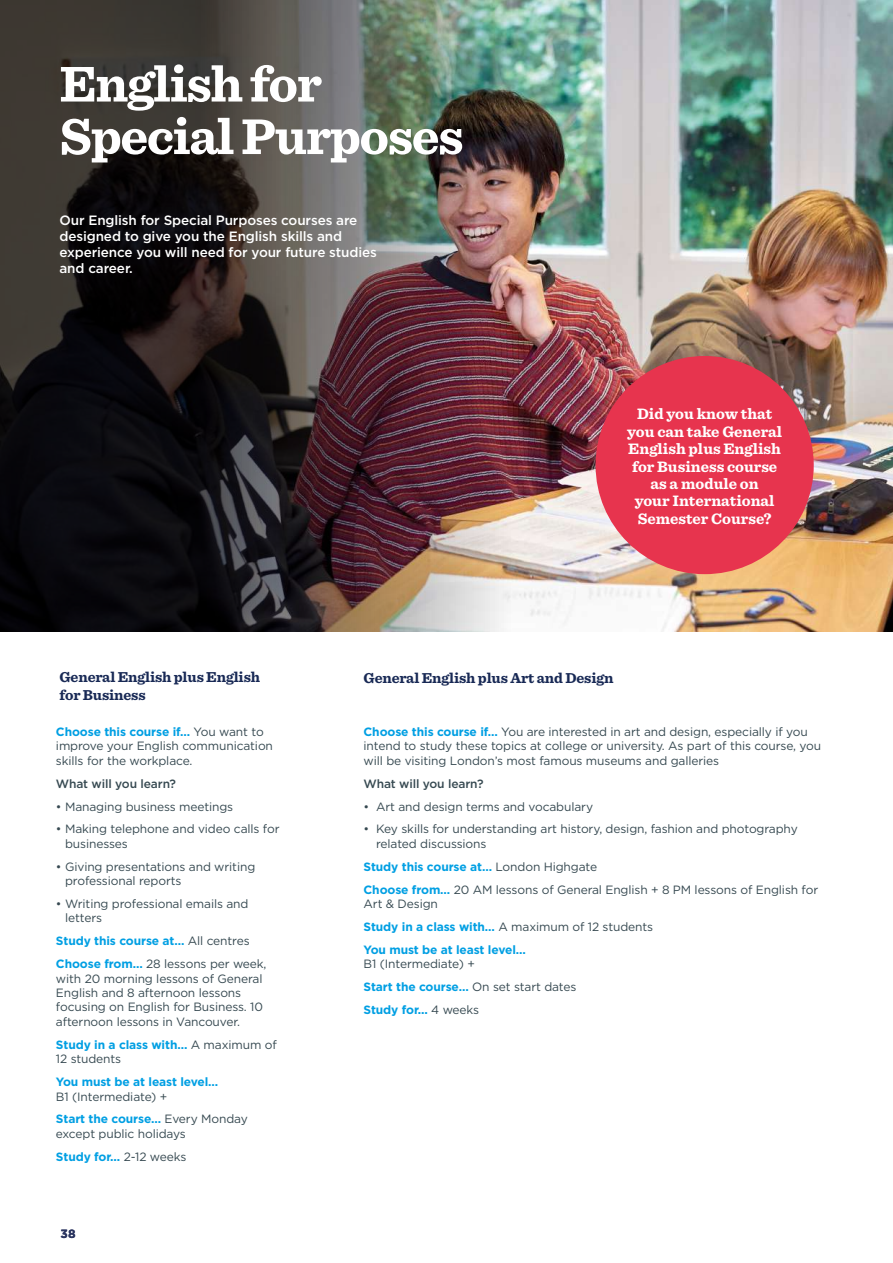
<style>
.page{position:relative;width:893px;height:1263px;background:#fff}
.page>*{position:absolute;margin:0;border:0;box-sizing:border-box;transform-origin:0 0}
.t1{font:700 52.5px/52.5px "Sentinel";letter-spacing:-.025em;color:#fff}
.t2{font:700 15.75px/17.4px "Sentinel";color:#fff;text-align:center}
.t3{font:700 15px/18px "Sentinel";letter-spacing:-.01em;color:#182955}
.t4{font:500 13.5px/16.2px "Gotham";letter-spacing:-.01em;color:#fff}
.t5{font:12px/14.4px "Gotham";letter-spacing:-.01em;color:#364951}
.t6{font:700 12px/23px "Gotham";letter-spacing:-.01em;color:#009fe3}
.t7{font:500 12px "Gotham";letter-spacing:-.01em;color:#364951}
.t8{font:700 12px "Gotham";color:#2b3560}
.s1{font-weight:700;color:#009fe3}
.s2{font-weight:400;color:#364951}
</style>
<div class="page">
<img style="left:574px;top:0;width:319px;height:631px">
<img style="left:0;top:0;width:574px;height:631px">
<div style="left:596px;top:356px;width:218px;height:218px;background:#e7344e;border-radius:50%"></div>
<h1 class="t1" style="left:60px;top:55px;width:406px">English for<br>Special Purposes</h1>
<p class="t4" style="left:60px;top:212px;width:319px">Our English for Special Purposes courses are designed to give you the English skills and experience you will need for your future studies and career.</p>
<h2 class="t2" style="left:627px;top:405px;width:156px">Did you know that you can take General<br>English plus English for Business course as a module on<br>your International<br>Semester Course?</h2>
<p class="t3" style="left:60px;top:667px;width:202px">General English plus English for Business</p>
<p class="t5" style="left:56px;top:724px;width:219px"><span class="s1">Choose this course if…</span> You want to improve your English communication skills for the workplace.</p>
<p class="t7" style="left:56px;top:775px;width:122px">What will you learn?</p>
<p class="t5" style="left:56px;top:799px;width:179px">• Managing business meetings</p>
<p class="t5" style="left:65px;top:822px;width:216px;text-indent:-9px">• Making telephone and video calls for businesses</p>
<p class="t5" style="left:65px;top:859px;width:192px;text-indent:-9px">• Giving presentations and writing professional reports</p>
<p class="t5" style="left:65px;top:896px;width:185px;text-indent:-9px">• Writing professional emails and letters</p>
<p class="t6" style="left:56px;top:929px;width:212px">Study this course at… <span class="s2">All centres<br></span>Choose from… <span class="s2">28 lessons per week,</span></p>
<p class="t5" style="left:56px;top:971px;width:209px">with 20 morning lessons of General English and 8 afternoon lessons focusing on English for Business. 10 afternoon lessons in Vancouver.</p>
<p class="t5" style="left:56px;top:1037px;width:222px"><span class="s1">Study in a class with…</span> A maximum of<br>12 students</p>
<p class="t6" style="left:56px;top:1070px;width:164px">You must be at least level…</p>
<p class="t5" style="left:56px;top:1084px;width:193px;line-height:23px">B1 (Intermediate) +<br><span class="s1">Start the course…</span> Every Monday</p>
<p class="t5" style="left:56px;top:1122px;width:132px;line-height:23px">except public holidays<br><span class="s1">Study for...</span> 2-12 weeks</p>
<p class="t8" style="left:61px;top:1225px;width:17px">38</p>
<p class="t3" style="left:364px;top:669px;width:251px">General English plus Art and Design</p>
<p class="t5" style="left:364px;top:724px;width:459px"><span class="s1">Choose this course if…</span> You are interested in art and design, especially if you intend to study these topics at college or university. As part of this course, you will be visiting London’s most famous museums and galleries</p>
<p class="t7" style="left:364px;top:775px;width:122px">What will you learn?</p>
<p class="t5" style="left:364px;top:799px;width:231px">• Art and design terms and vocabulary</p>
<p class="t5" style="left:376px;top:822px;width:423px;text-indent:-13px">• Key skills for understanding art history, design, fashion and photography related discussions</p>
<p class="t5" style="left:364px;top:855px;width:456px;line-height:23px"><span class="s1">Study this course at…</span> London Highgate<br><span class="s1">Choose from…</span> 20 AM lessons of General English + 8 PM lessons of English for</p>
<p class="t6" style="left:364px;top:892px;width:291px"><span class="s2">Art &amp; Design<br></span>Study in a class with… <span class="s2">A maximum of 12 students<br></span>You must be at least level…</p>
<p class="t5" style="left:364px;top:952px;width:214px;line-height:23px">B1 (Intermediate) +<br><span class="s1">Start the course…</span> On set start dates<br><span class="s1">Study for...</span> 4 weeks</p>
</div>
